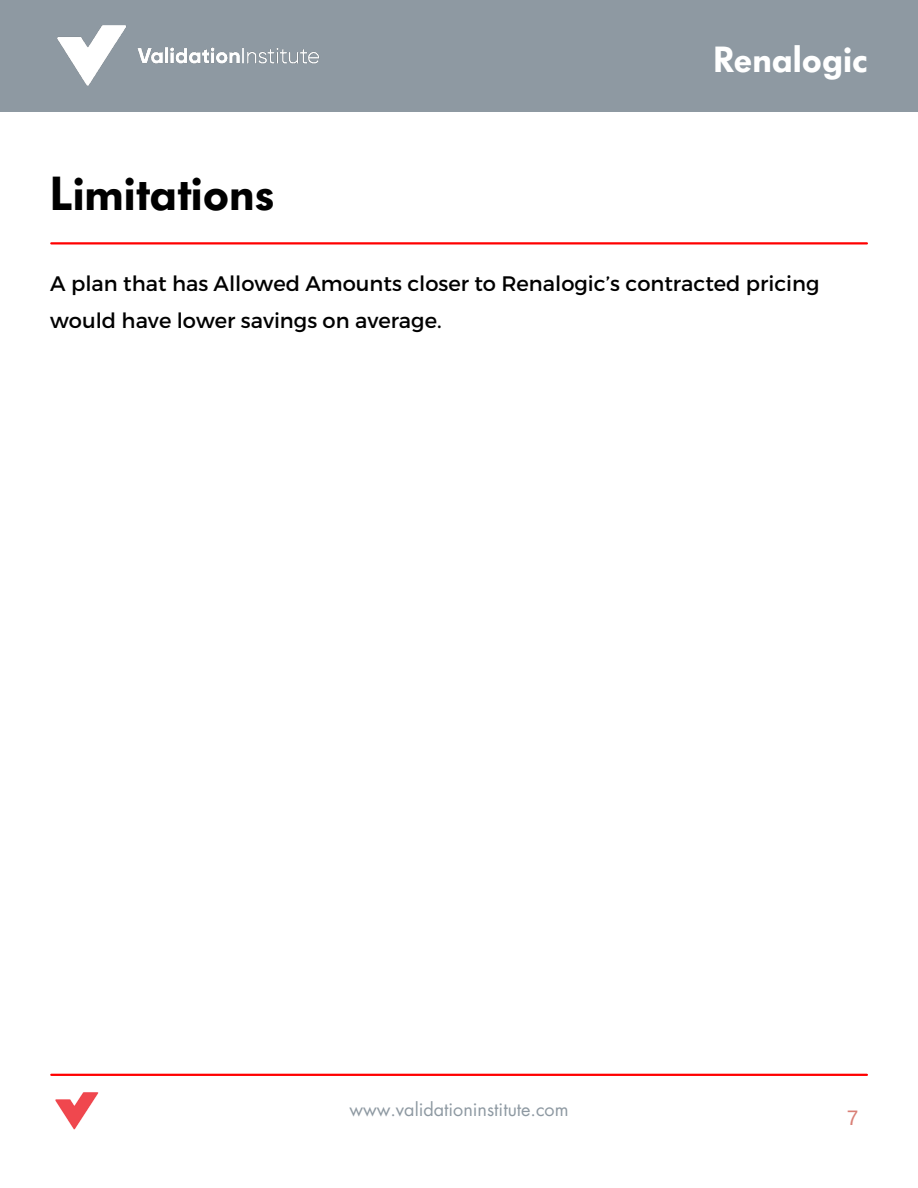
<style>
.page{position:relative;width:918px;height:1188px;background:#fff}
.page>*{position:absolute;margin:0;border:0;box-sizing:border-box;transform-origin:0 0}
.t1{font:600 47.25px "Futura BQ";color:#000}
.t2{font:600 36px "Futura BQ";color:#fff}
.t3{font:21px/37.2px "Montserrat";color:#000}
.t4{font:21px "Arimo";color:#d97f76}
.t5{font:18px "Futura LT";color:#8e99a2}
</style>
<div class="page">
<div style="left:0;top:0;width:918px;height:111px;background:#8e99a2"></div>
<img style="left:57px;top:25px;width:262px;height:61px">
<hr style="left:51px;top:1074px;width:816px;height:2px;background:#f00">
<img style="left:55px;top:1092px;width:44px;height:38px">
<hr style="left:51px;top:242px;width:816px;height:3px;background:#f00">
<h1 class="t1" style="left:50px;top:166px;width:226px">Limitations</h1>
<h2 class="t2" style="left:713px;top:39px;width:156px">Renalogic</h2>
<p class="t3" style="left:50px;top:264px;width:771px">A plan that has Allowed Amounts closer to Renalogic’s contracted pricing would have lower savings on average.</p>
<p class="t5" style="left:349px;top:1098px;width:221px">www.validationinstitute.com</p>
<p class="t4" style="left:847px;top:1106px;width:13px">7</p>
</div>
